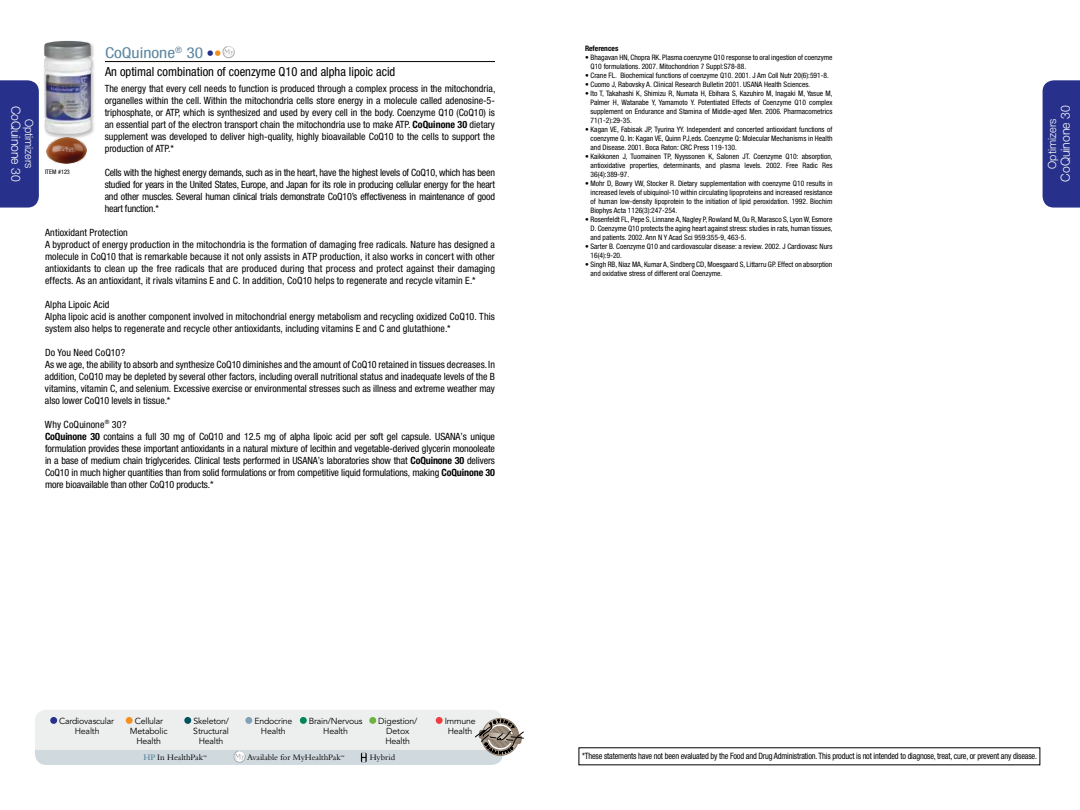
<style>
.page{position:relative;width:1080px;height:810px;background:#fff}
.page>*{position:absolute;margin:0;border:0;box-sizing:border-box;transform-origin:0 0}
.t1{font:condensed 15px "Helvetica Neue";color:#5d87a1;scale:1.17 1}
.t2{font:condensed 12.5px "Helvetica Neue";color:#000}
.t3{font:300 12.5px "Helvetica Neue";color:#fff}
.t4{font:300 11.25px "Helvetica Neue";color:#fff}
.t5{font:condensed 10px/12px "Helvetica Neue";color:#000}
.t6{font:8.75px/10px "Avenir";letter-spacing:-.02em;color:#000;text-align:center}
.t7{font:condensed 8.75px "Helvetica Neue";letter-spacing:-.02em;color:#000;scale:.94 1}
.t8{font:8.75px "Bembo";color:#000}
.t9{font:condensed 7.5px/9px "Helvetica Neue";color:#000;text-align:justify}
.t10{font:700 condensed 7.5px "Helvetica Neue";color:#000}
.t11{font:condensed 6.25px "Helvetica Neue";color:#000}
.t12{font:3.62px "Bembo";color:#000}
.s1{font-weight:700}
.s2{font-weight:600;color:#5d87a1}
</style>
<div class="page">
<div style="left:0;top:80px;width:39px;height:128px;background:#27318b"></div>
<div style="left:1043px;top:80px;width:37px;height:128px;background:#27318b"></div>
<hr style="left:105px;top:61px;width:390px;height:1px;background:#000">
<svg style="left:207px;top:46px;width:27px;height:12px"></svg>
<div style="left:43px;top:40px;width:53px;height:99px;background:#000;opacity:.25"></div>
<img style="left:44px;top:41px;width:47px;height:94px">
<img style="left:46px;top:138px;width:40px;height:26px">
<div style="left:35px;top:710px;width:468px;height:55px;background:#edeeee;border-radius:11px"></div>
<svg style="left:35px;top:717px;width:489px;height:48px"></svg>
<p class="t3" style="left:24px;top:106px;width:77px;rotate:90deg">CoQuinone 30</p>
<p class="t4" style="left:36px;top:119px;width:52px;rotate:90deg">Optimizers</p>
<h1 class="t1" style="left:105px;top:44px;width:85px">CoQuinone<sup>®</sup> 30</h1>
<p class="t2" style="left:105px;top:64px;width:292px">An optimal combination of coenzyme Q10 and alpha lipoic acid</p>
<p class="t5" style="left:105px;top:82px;width:392px;text-align:justify">The energy that every cell needs to function is produced through a complex process in the mitochondria, organelles within the cell. Within the mitochondria cells store energy in a molecule called adenosine-5- triphosphate, or ATP, which is synthesized and used by every cell in the body. Coenzyme Q10 (CoQ10) is an essential part of the electron transport chain the mitochondria use to make ATP. <span class="s1">CoQuinone 30</span> dietary supplement was developed to deliver high-quality, highly bioavailable CoQ10 to the cells to support the production of ATP.*</p>
<p class="t5" style="left:105px;top:166px;width:392px;text-align:justify">Cells with the highest energy demands, such as in the heart, have the highest levels of CoQ10, which has been studied for years in the United States, Europe, and Japan for its role in producing cellular energy for the heart and other muscles. Several human clinical trials demonstrate CoQ10’s effectiveness in maintenance of good heart function.*</p>
<p class="t5" style="left:45px;top:226px;width:451px">Antioxidant Protection<br>A byproduct of energy production in the mitochondria is the formation of damaging free radicals. Nature has designed a molecule in CoQ10 that is remarkable because it not only assists in ATP production, it also works in concert with other antioxidants to clean up the free radicals that are produced during that process and protect against their damaging effects. As an antioxidant, it rivals vitamins E and C. In addition, CoQ10 helps to regenerate and recycle vitamin E.*</p>
<p class="t5" style="left:45px;top:298px;width:451px">Alpha Lipoic Acid<br>Alpha lipoic acid is another component involved in mitochondrial energy metabolism and recycling oxidized CoQ10. This system also helps to regenerate and recycle other antioxidants, including vitamins E and C and glutathione.*</p>
<p class="t5" style="left:45px;top:346px;width:451px">Do You Need CoQ10?<br>As we age, the ability to absorb and synthesize CoQ10 diminishes and the amount of CoQ10 retained in tissues decreases.In addition, CoQ10 may be depleted by several other factors, including overall nutritional status and inadequate levels of the B vitamins, vitamin C, and selenium. Excessive exercise or environmental stresses such as illness and extreme weather may also lower CoQ10 levels in tissue.*</p>
<p class="t5" style="left:45px;top:418px;width:452px">Why CoQuinone<sup>®</sup> 30?<br><span class="s1">CoQuinone 30</span> contains a full 30 mg of CoQ10 and 12.5 mg of alpha lipoic acid per soft gel capsule. USANA’s unique formulation provides these important antioxidants in a natural mixture of lecithin and vegetable-derived glycerin monooleate in a base of medium chain triglycerides. Clinical tests performed in USANA’s laboratories show that <span class="s1">CoQuinone 30</span> delivers CoQ10 in much higher quantities than from solid formulations or from competitive liquid formulations, making <span class="s1">CoQuinone 30 </span>more bioavailable than other CoQ10 products.*</p>
<p class="t11" style="left:45px;top:168px;width:26px">Item #123</p>
<p class="t10" style="left:585px;top:44px;width:35px">References</p>
<p class="t9" style="left:591px;top:53px;width:243px;text-indent:-6px">• Bhagavan HN, Chopra RK. Plasma coenzyme Q10 response to oral ingestion of coenzyme<br>Q10 formulations. 2007. Mitochondrion 7 Suppl:S78-88.</p>
<p class="t9" style="left:585px;top:71px;width:245px">• Crane FL. Biochemical functions of coenzyme Q10. 2001. J Am Coll Nutr 20(6):591-8.</p>
<p class="t9" style="left:585px;top:80px;width:227px">• Cuomo J, Rabovsky A. Clinical Research Bulletin 2001. USANA Health Sciences.</p>
<p class="t9" style="left:591px;top:89px;width:244px;text-indent:-6px">• Ito T, Takahashi K, Shimizu R, Numata H, Ebihara S, Kazuhiro M, Inagaki M, Yasue M, Palmer H, Watanabe Y, Yamamoto Y. Potentiated Effects of Coenzyme Q10 complex supplement on Endurance and Stamina of Middle-aged Men. 2006. Pharmacometrics 71(1-2):29-35.</p>
<p class="t9" style="left:591px;top:125px;width:243px;text-indent:-6px">• Kagan VE, Fabisak JP, Tyurina YY. Independent and concerted antioxidant functions of coenzyme Q. In: Kagan VE, Quinn PJ,eds. Coenzyme Q: Molecular Mechanisms in Health and Disease. 2001. Boca Raton: CRC Press 119-130.</p>
<p class="t9" style="left:591px;top:152px;width:244px;text-indent:-6px">• Kaikkonen J, Tuomainen TP, Nyyssonen K, Salonen JT. Coenzyme Q10: absorption, antioxidative properties, determinants, and plasma levels. 2002. Free Radic Res 36(4):389-97.</p>
<p class="t9" style="left:591px;top:179px;width:243px;text-indent:-6px">• Mohr D, Bowry VW, Stocker R. Dietary supplementation with coenzyme Q10 results in increased levels of ubiquinol-10 within circulating lipoproteins and increased resistance of human low-density lipoprotein to the initiation of lipid peroxidation. 1992. Biochim Biophys Acta 1126(3):247-254.</p>
<p class="t9" style="left:591px;top:215px;width:244px;text-indent:-6px">• Rosenfeldt FL, Pepe S, Linnane A, Nagley P, Rowland M, Ou R, Marasco S, Lyon W, Esmore D. Coenzyme Q10 protects the aging heart against stress: studies in rats, human tissues, and patients. 2002. Ann N Y Acad Sci 959:355-9, 463-5.</p>
<p class="t9" style="left:591px;top:242px;width:243px;text-indent:-6px">• Sarter B. Coenzyme Q10 and cardiovascular disease: a review. 2002. J Cardiovasc Nurs<br>16(4):9-20.</p>
<p class="t9" style="left:591px;top:260px;width:243px;text-indent:-6px">• Singh RB, Niaz MA, Kumar A, Sindberg CD, Moesgaard S, Littarru GP. Effect on absorption and oxidative stress of different oral Coenzyme.</p>
<p class="t3" style="left:1058px;top:182px;width:77px;rotate:-90deg">CoQuinone 30</p>
<p class="t4" style="left:1045px;top:169px;width:52px;rotate:-90deg">Optimizers</p>
<p class="t6" style="left:59px;top:716px;width:56px">Cardiovascular<br>Health</p>
<p class="t6" style="left:130px;top:716px;width:39px">Cellular<br>Metabolic<br>Health</p>
<p class="t6" style="left:193px;top:716px;width:37px">Skeleton/<br>Structural<br>Health</p>
<p class="t6" style="left:254px;top:716px;width:40px">Endocrine<br>Health</p>
<p class="t6" style="left:309px;top:716px;width:55px">Brain/Nervous<br>Health</p>
<p class="t6" style="left:445px;top:716px;width:32px">Immune<br>Health</p>
<p class="t6" style="left:378px;top:716px;width:41px">Digestion/<br>Detox<br>Health</p>
<p class="t8" style="left:143px;top:753px;width:61px"><span class="s2">HP</span> In HealthPak</p>
<p class="t12" style="left:203px;top:755px;width:5px">™</p>
<p class="t8" style="left:247px;top:753px;width:95px">Available for MyHealthPak</p>
<p class="t12" style="left:341px;top:755px;width:5px">™</p>
<p class="t8" style="left:370px;top:753px;width:27px">Hybrid</p>
<p class="t7" style="left:582px;top:751px;width:485px">*These statements have not been evaluated by the Food and Drug Administration. This product is not intended to diagnose, treat, cure, or prevent any disease.</p>
</div>
